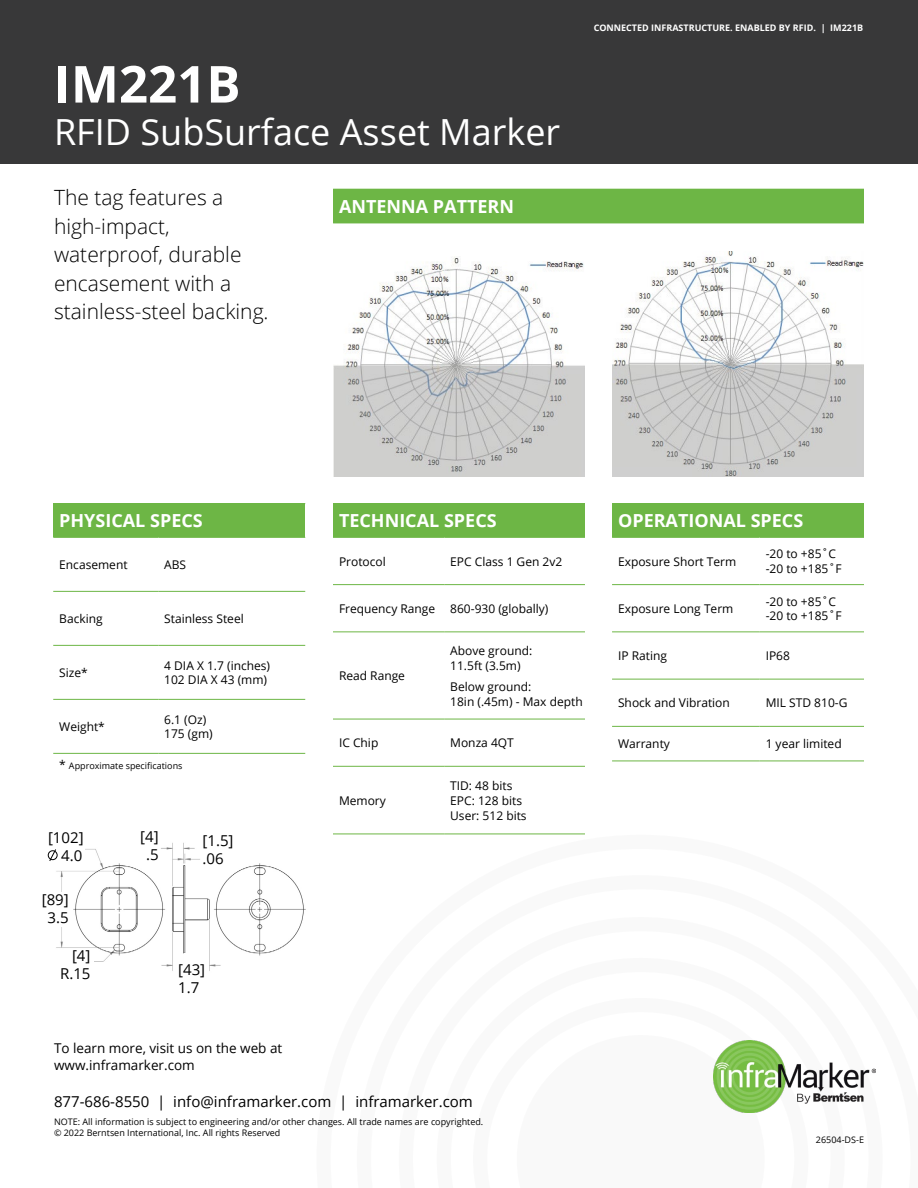
<style>
.page{position:relative;width:918px;height:1188px;background:#fff}
.page>*{position:absolute;margin:0;border:0;box-sizing:border-box;transform-origin:0 0}
.t1{font:700 51px "Open Sans";color:#fff}
.t2{font:36px "Open Sans";color:#fff}
.t3{font:300 21px/28.5px "Open Sans";color:#000}
.t4{font:700 18px "Open Sans";color:#fff}
.t5{font:15px/18px "Open Sans";color:#000;text-align:right}
.t6{font:13.5px/16.2px "Open Sans";color:#000}
.t7{font:12px/15px "Open Sans";color:#000}
.t8{font:9px/10.8px "Open Sans";color:#000}
.t9{font:700 9px "Open Sans";color:#fff}
.s1{font-size:12px}
</style>
<div class="page">
<div style="left:0;top:0;width:918px;height:163px;background:#383839"></div>
<div style="left:333px;top:504px;width:252px;height:33px;background:#6db645"></div>
<hr style="left:333px;top:503px;width:111px;height:1px;background:#6db645">
<hr style="left:444px;top:503px;width:141px;height:1px;background:#6db645">
<hr style="left:333px;top:537px;width:111px;height:1px;background:#6db645">
<hr style="left:444px;top:537px;width:141px;height:1px;background:#6db645">
<hr style="left:333px;top:584px;width:111px;height:1px;background:#6db645">
<hr style="left:444px;top:584px;width:141px;height:1px;background:#6db645">
<hr style="left:333px;top:632px;width:111px;height:1px;background:#6db645">
<hr style="left:444px;top:632px;width:141px;height:1px;background:#6db645">
<hr style="left:333px;top:719px;width:111px;height:1px;background:#6db645">
<hr style="left:444px;top:719px;width:141px;height:1px;background:#6db645">
<hr style="left:333px;top:766px;width:111px;height:1px;background:#6db645">
<hr style="left:444px;top:766px;width:141px;height:1px;background:#6db645">
<hr style="left:333px;top:834px;width:111px;height:1px;background:#6db645">
<hr style="left:444px;top:834px;width:141px;height:1px;background:#6db645">
<div style="left:612px;top:504px;width:252px;height:33px;background:#6db645"></div>
<hr style="left:612px;top:503px;width:148px;height:1px;background:#6db645">
<hr style="left:760px;top:503px;width:104px;height:1px;background:#6db645">
<hr style="left:612px;top:537px;width:148px;height:1px;background:#6db645">
<hr style="left:760px;top:537px;width:104px;height:1px;background:#6db645">
<hr style="left:612px;top:584px;width:148px;height:1px;background:#6db645">
<hr style="left:760px;top:584px;width:104px;height:1px;background:#6db645">
<hr style="left:612px;top:632px;width:148px;height:1px;background:#6db645">
<hr style="left:760px;top:632px;width:104px;height:1px;background:#6db645">
<hr style="left:612px;top:679px;width:148px;height:1px;background:#6db645">
<hr style="left:760px;top:679px;width:104px;height:1px;background:#6db645">
<hr style="left:612px;top:726px;width:148px;height:1px;background:#6db645">
<hr style="left:760px;top:726px;width:104px;height:1px;background:#6db645">
<hr style="left:612px;top:761px;width:148px;height:1px;background:#6db645">
<hr style="left:760px;top:761px;width:104px;height:1px;background:#6db645">
<img style="left:714px;top:1040px;width:161px;height:72px">
<div style="left:333px;top:189px;width:531px;height:34px;background:#6db645"></div>
<hr style="left:333px;top:223px;width:531px;height:1px;background:#6db645">
<div style="left:53px;top:504px;width:252px;height:33px;background:#6db645"></div>
<hr style="left:53px;top:503px;width:105px;height:1px;background:#6db645">
<hr style="left:158px;top:503px;width:147px;height:1px;background:#6db645">
<hr style="left:53px;top:537px;width:105px;height:1px;background:#6db645">
<hr style="left:158px;top:537px;width:147px;height:1px;background:#6db645">
<hr style="left:53px;top:591px;width:105px;height:1px;background:#6db645">
<hr style="left:158px;top:591px;width:147px;height:1px;background:#6db645">
<hr style="left:53px;top:645px;width:105px;height:1px;background:#6db645">
<hr style="left:158px;top:645px;width:147px;height:1px;background:#6db645">
<hr style="left:53px;top:699px;width:105px;height:1px;background:#6db645">
<hr style="left:158px;top:699px;width:147px;height:1px;background:#6db645">
<hr style="left:53px;top:753px;width:105px;height:1px;background:#6db645">
<hr style="left:158px;top:753px;width:147px;height:1px;background:#6db645">
<img style="left:333px;top:257px;width:252px;height:220px">
<img style="left:612px;top:252px;width:252px;height:225px">
<img style="left:47px;top:842px;width:259px;height:129px">
<div style="left:65px;top:837px;width:20px;height:25px;background:#fff"></div>
<div style="left:48px;top:851px;width:9px;height:9px;border:1px solid #000;border-radius:50%"></div>
<svg style="left:49px;top:849px;width:7px;height:12px"></svg>
<div style="left:53px;top:892px;width:20px;height:34px;background:#fff"></div>
<div style="left:74px;top:951px;width:20px;height:20px;background:#fff"></div>
<div style="left:137px;top:837px;width:20px;height:21px;background:#fff"></div>
<div style="left:202px;top:850px;width:20px;height:20px;background:#fff"></div>
<div style="left:184px;top:954px;width:20px;height:20px;background:#fff"></div>
<h1 class="t1" style="left:54px;top:48px;width:188px">IM221B</h1>
<h2 class="t2" style="left:54px;top:107px;width:508px">RFID SubSurface Asset Marker</h2>
<h3 class="t3" style="left:54px;top:183px;width:216px">The tag features a high-impact, waterproof, durable encasement with a stainless-steel backing.</h3>
<h3 class="t4" style="left:339px;top:194px;width:177px">ANTENNA PATTERN</h3>
<p class="t9" style="left:594px;top:21px;width:271px">CONNECTED INFRASTRUCTURE. ENABLED BY RFID. | IM221B</p>
<h3 class="t4" style="left:59px;top:508px;width:145px">PHYSICAL SPECS</h3>
<p class="t7" style="left:59px;top:557px;width:70px">Encasement</p>
<p class="t7" style="left:164px;top:557px;width:23px">ABS</p>
<p class="t7" style="left:59px;top:611px;width:45px">Backing</p>
<p class="t7" style="left:164px;top:611px;width:81px">Stainless Steel</p>
<p class="t7" style="left:59px;top:665px;width:30px">Size*</p>
<p class="t7" style="left:164px;top:658px;width:107px;line-height:14.4px">4 DIA X 1.7 (inches)<br>102 DIA X 43 (mm)</p>
<p class="t7" style="left:59px;top:719px;width:47px">Weight*</p>
<p class="t7" style="left:164px;top:712px;width:50px;line-height:14.4px">6.1 (Oz)<br>175 (gm)</p>
<p class="t8" style="left:59px;top:761px;width:125px"><span class="s1">*</span> Approximate specifications</p>
<p class="t5" style="left:48px;top:828px;width:37px">[102]<br>4.0</p>
<p class="t5" style="left:42px;top:890px;width:29px;text-align:center">[89]<br>3.5</p>
<p class="t5" style="left:60px;top:946px;width:32px">[4]<br>R.15</p>
<p class="t5" style="left:140px;top:827px;width:20px;text-align:center">[4] .5</p>
<p class="t5" style="left:202px;top:831px;width:33px;text-align:left">[1.5] .06</p>
<p class="t5" style="left:178px;top:961px;width:29px;text-align:left">[43]<br>1.7</p>
<p class="t6" style="left:54px;top:1040px;width:230px">To learn more, visit us on the web at www.inframarker.com</p>
<h3 class="t4" style="left:339px;top:508px;width:159px">TECHNICAL SPECS</h3>
<p class="t7" style="left:339px;top:553px;width:48px">Protocol</p>
<p class="t7" style="left:450px;top:553px;width:114px">EPC Class 1 Gen 2v2</p>
<p class="t7" style="left:339px;top:601px;width:211px">Frequency Range 860-930 (globally)</p>
<p class="t7" style="left:339px;top:668px;width:68px">Read Range</p>
<p class="t7" style="left:450px;top:642px;width:84px">Above ground:<br>11.5ft (3.5m)</p>
<p class="t7" style="left:450px;top:678px;width:134px">Below ground:<br>18in (.45m) - Max depth</p>
<p class="t7" style="left:339px;top:735px;width:41px">IC Chip</p>
<p class="t7" style="left:450px;top:735px;width:65px">Monza 4QT</p>
<p class="t7" style="left:339px;top:793px;width:48px">Memory</p>
<p class="t7" style="left:450px;top:778px;width:78px">TID: 48 bits<br>EPC: 128 bits<br>User: 512 bits</p>
<p class="t5" style="left:54px;top:1092px;width:420px">877-686-8550 | info@inframarker.com | inframarker.com</p>
<p class="t8" style="left:54px;top:1116px;width:431px">NOTE: All information is subject to engineering and/or other changes. All trade names are copyrighted. © 2022 Berntsen International, Inc. All rights Reserved</p>
<h3 class="t4" style="left:618px;top:508px;width:187px">OPERATIONAL SPECS</h3>
<p class="t7" style="left:618px;top:553px;width:120px">Exposure Short Term</p>
<p class="t7" style="left:766px;top:547px;width:77px;line-height:14.4px">-20 to +85˚C -20 to +185˚F</p>
<p class="t7" style="left:618px;top:601px;width:117px">Exposure Long Term</p>
<p class="t7" style="left:766px;top:594px;width:77px;line-height:14.4px">-20 to +85˚C -20 to +185˚F</p>
<p class="t7" style="left:618px;top:648px;width:50px">IP Rating</p>
<p class="t7" style="left:766px;top:648px;width:26px">IP68</p>
<p class="t7" style="left:618px;top:695px;width:113px">Shock and Vibration</p>
<p class="t7" style="left:766px;top:695px;width:83px">MIL STD 810-G</p>
<p class="t7" style="left:618px;top:736px;width:53px">Warranty</p>
<p class="t7" style="left:766px;top:736px;width:78px">1 year limited</p>
<p class="t8" style="left:816px;top:1134px;width:50px">26504-DS-E</p>
</div>
